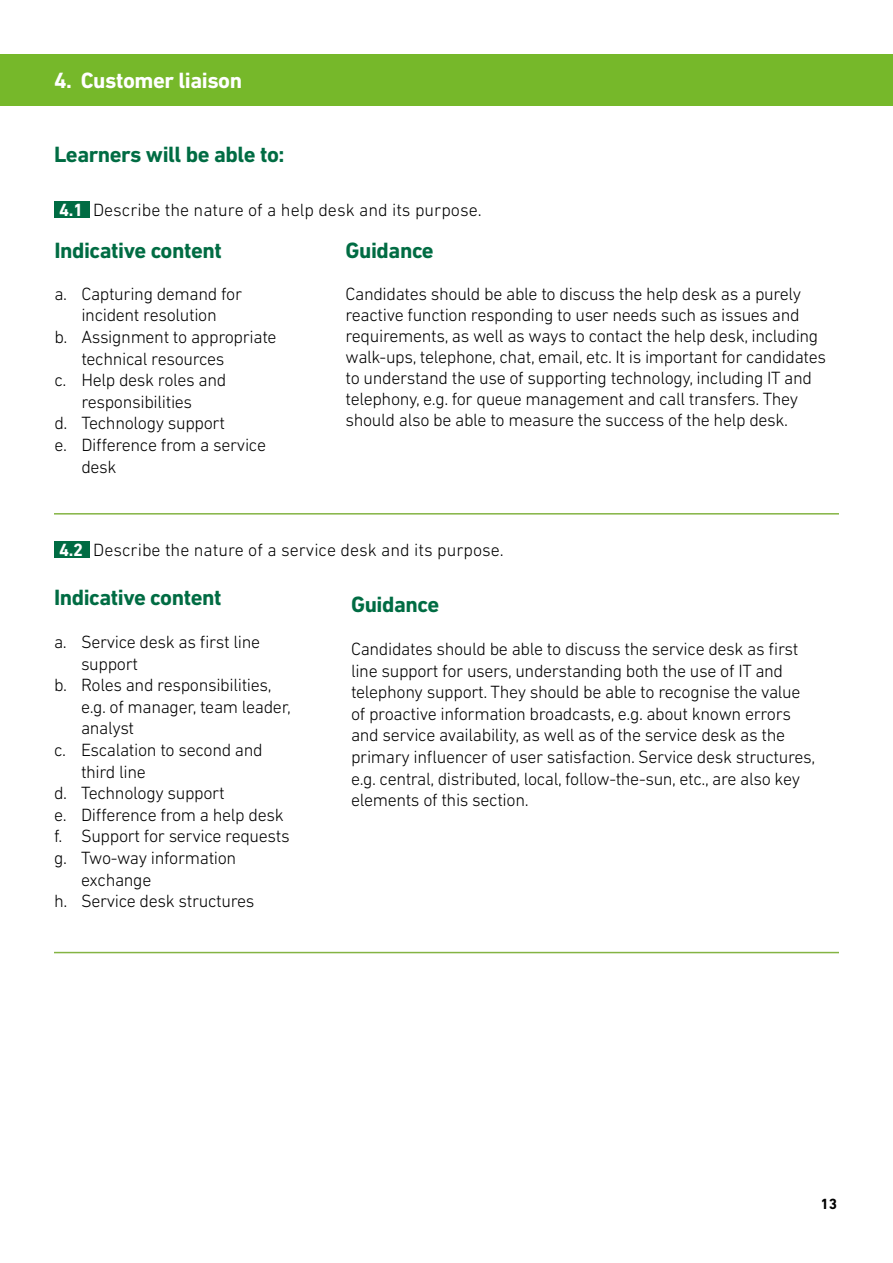
<style>
.page{position:relative;width:893px;height:1263px;background:#fff}
.page>*{position:absolute;margin:0;border:0;box-sizing:border-box;transform-origin:0 0}
.t1{font:700 22.5px "DIN Next LT Pro";letter-spacing:-.02em;color:#006c43}
.t2{font:700 22.5px "DIN Next LT Pro";letter-spacing:-.02em;color:#fff}
.t3{font:300 18px/21.6px "DIN Next LT Pro";letter-spacing:-.02em;color:#000}
.t4{font:300 18px "DIN Next LT Pro";color:#000}
.t5{font:700 15px "DIN Next LT Pro";color:#000}
.s1{font-weight:700;color:#fff}
</style>
<div class="page">
<div style="left:54px;top:201px;width:35px;height:17px;background:#006c43"></div>
<div style="left:0;top:54px;width:893px;height:52px;background:#76b82a"></div>
<div style="left:54px;top:542px;width:36px;height:16px;background:#006c43"></div>
<hr style="left:54px;top:952px;width:785px;height:1px;background:#84b443">
<hr style="left:54px;top:513px;width:785px;height:2px;background:#84b443">
<p class="t2" style="left:54px;top:67px;width:190px">4. Customer liaison</p>
<p class="t1" style="left:54px;top:141px;width:232px">Learners will be able to:</p>
<p class="t4" style="left:59px;top:200px;width:424px"><span class="s1">4.1</span> Describe the nature of a help desk and its purpose.</p>
<p class="t1" style="left:54px;top:237px;width:169px">Indicative content</p>
<p class="t3" style="left:54px;top:283px;width:189px">a. Capturing demand for</p>
<p class="t3" style="left:81px;top:304px;width:137px">incident resolution</p>
<p class="t3" style="left:54px;top:326px;width:224px">b. Assignment to appropriate</p>
<p class="t3" style="left:81px;top:347px;width:145px">technical resources</p>
<p class="t3" style="left:54px;top:369px;width:173px">c. Help desk roles and</p>
<p class="t3" style="left:81px;top:391px;width:112px">responsibilities</p>
<p class="t3" style="left:54px;top:412px;width:172px">d. Technology support</p>
<p class="t3" style="left:54px;top:434px;width:213px">e. Difference from a service</p>
<p class="t3" style="left:81px;top:455px;width:37px">desk</p>
<p class="t1" style="left:345px;top:237px;width:90px">Guidance</p>
<p class="t3" style="left:345px;top:283px;width:482px;line-height:21px">Candidates should be able to discuss the help desk as a purely reactive function responding to user needs such as issues and requirements, as well as ways to contact the help desk, including walk-ups, telephone, chat, email, etc. It is important for candidates to understand the use of supporting technology, including IT and telephony, e.g. for queue management and call transfers. They should also be able to measure the success of the help desk.</p>
<p class="t4" style="left:59px;top:540px;width:446px"><span class="s1">4.2</span> Describe the nature of a service desk and its purpose.</p>
<p class="t1" style="left:351px;top:592px;width:90px">Guidance</p>
<p class="t3" style="left:351px;top:638px;width:466px">Candidates should be able to discuss the service desk as first line support for users, understanding both the use of IT and telephony support. They should be able to recognise the value of proactive information broadcasts, e.g. about known errors and service availability, as well as of the service desk as the primary influencer of user satisfaction. Service desk structures, e.g. central, distributed, local, follow-the-sun, etc., are also key elements of this section.</p>
<p class="t1" style="left:54px;top:584px;width:169px">Indicative content</p>
<p class="t3" style="left:54px;top:631px;width:208px">a. Service desk as first line</p>
<p class="t3" style="left:81px;top:652px;width:59px">support</p>
<p class="t3" style="left:54px;top:674px;width:219px">b. Roles and responsibilities,</p>
<p class="t3" style="left:81px;top:696px;width:212px">e.g. of manager, team leader,</p>
<p class="t3" style="left:81px;top:717px;width:55px">analyst</p>
<p class="t3" style="left:54px;top:739px;width:210px">c. Escalation to second and</p>
<p class="t3" style="left:81px;top:760px;width:66px">third line</p>
<p class="t3" style="left:54px;top:782px;width:172px">d. Technology support</p>
<p class="t3" style="left:54px;top:804px;width:231px">e. Difference from a help desk</p>
<p class="t3" style="left:54px;top:825px;width:237px">f. Support for service requests</p>
<p class="t3" style="left:54px;top:847px;width:184px">g. Two-way information</p>
<p class="t3" style="left:81px;top:868px;width:72px">exchange</p>
<p class="t3" style="left:54px;top:890px;width:202px">h. Service desk structures</p>
<p class="t5" style="left:820px;top:1195px;width:18px">13</p>
</div>
